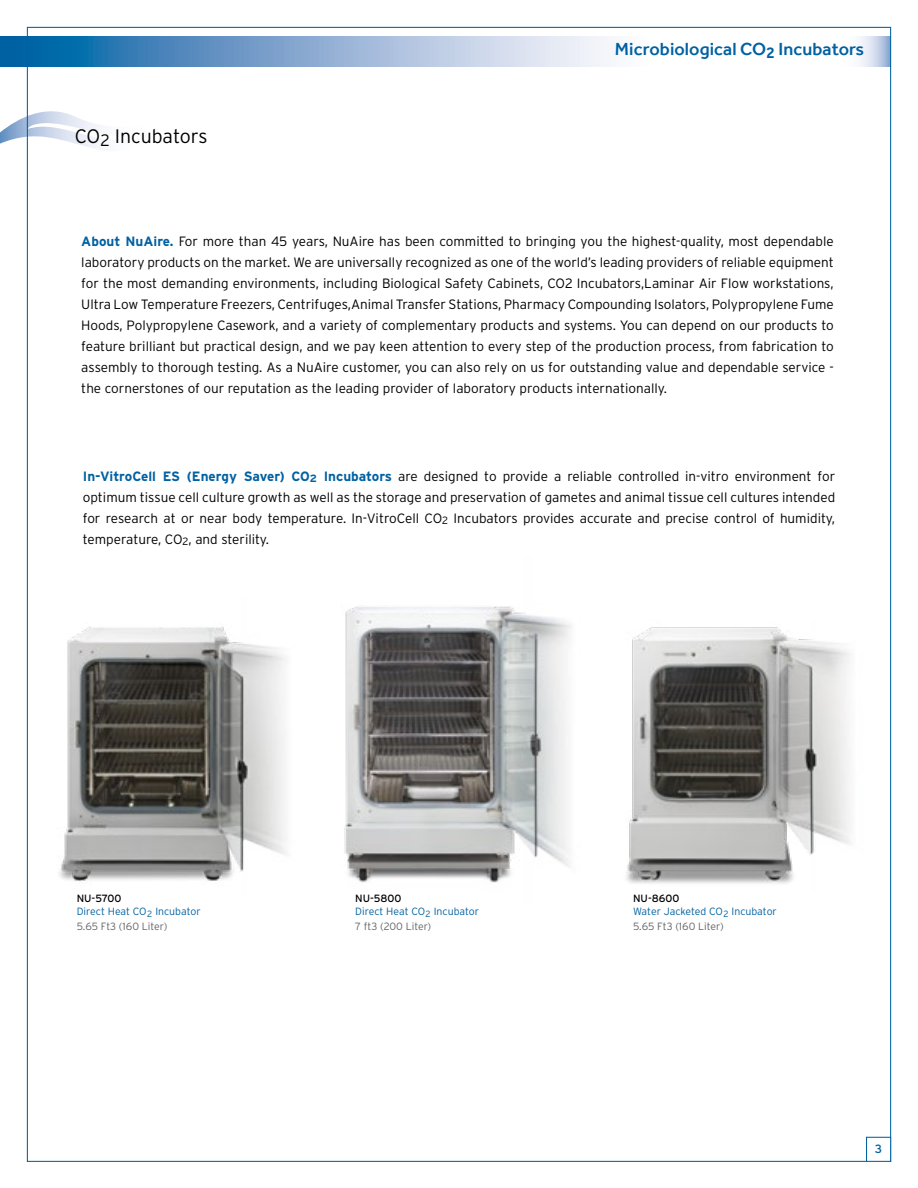
<style>
.page{position:relative;width:918px;height:1188px;background:#fff}
.page>*{position:absolute;margin:0;border:0;box-sizing:border-box;transform-origin:0 0}
.t1{font:300 19.5px "Interstate";letter-spacing:-.005em;color:#000}
.t2{font:500 18px "Effra";letter-spacing:.005em;color:#0061a2}
.t3{font:300 13.5px/21px "Interstate";color:#000;text-align:justify}
.t4{font:12px "Interstate";color:#0061a2}
.t5{font:300 10.5px/13.5px "Interstate";color:#0061a2}
.t6{font:300 10.5px "Interstate";color:#636466}
.s1{font-weight:700;color:#0061a2}
.s2{font-weight:400;color:#000}
</style>
<div class="page">
<svg style="left:0;top:103px;width:101px;height:58px"></svg>
<img style="left:59px;top:627px;width:228px;height:255px">
<img style="left:344px;top:606px;width:228px;height:277px">
<img style="left:626px;top:619px;width:266px;height:273px">
<svg style="left:0;top:36px;width:610px;height:30px;background:#80a9cf"></svg>
<svg style="left:860px;top:36px;width:29px;height:30px"></svg>
<div style="left:866px;top:1137px;width:25px;height:25px;border:1px solid #0061a2"></div>
<h1 class="t1" style="left:75px;top:124px;width:134px">CO<sub>2</sub> Incubators</h1>
<h2 class="t2" style="left:615px;top:39px;width:251px">Microbiological CO<sub>2</sub> Incubators</h2>
<p class="t3" style="left:81px;top:230px;width:754px"><span class="s1">About NuAire.</span> For more than 45 years, NuAire has been committed to bringing you the highest-quality, most dependable laboratory products on the market. We are universally recognized as one of the world’s leading providers of reliable equipment for the most demanding environments, including Biological Safety Cabinets, CO2 Incubators,Laminar Air Flow workstations, Ultra Low Temperature Freezers, Centrifuges,Animal Transfer Stations, Pharmacy Compounding Isolators, Polypropylene Fume Hoods, Polypropylene Casework, and a variety of complementary products and systems. You can depend on our products to feature brilliant but practical design, and we pay keen attention to every step of the production process, from fabrication to assembly to thorough testing. As a NuAire customer, you can also rely on us for outstanding value and dependable service - the cornerstones of our reputation as the leading provider of laboratory products internationally.</p>
<p class="t3" style="left:83px;top:465px;width:754px"><span class="s1">In-VitroCell ES (Energy Saver) CO</span><sub>2</sub> <span class="s1">Incubators</span> are designed to provide a reliable controlled in-vitro environment for optimum tissue cell culture growth as well as the storage and preservation of gametes and animal tissue cell cultures intended for research at or near body temperature. In-VitroCell CO<sub>2</sub> Incubators provides accurate and precise control of humidity, temperature, CO<sub>2</sub>, and sterility.</p>
<p class="t5" style="left:77px;top:891px;width:125px"><span class="s2">NU-5700<br></span>Direct Heat CO<sub>2</sub> Incubator</p>
<p class="t6" style="left:77px;top:920px;width:92px">5.65 Ft3 (160 Liter)</p>
<p class="t5" style="left:355px;top:891px;width:125px"><span class="s2">NU-5800<br></span>Direct Heat CO<sub>2</sub> Incubator</p>
<p class="t6" style="left:355px;top:920px;width:78px">7 ft3 (200 Liter)</p>
<p class="t5" style="left:633px;top:891px;width:145px"><span class="s2">NU-8600<br></span>Water Jacketed CO<sub>2</sub> Incubator</p>
<p class="t6" style="left:633px;top:920px;width:92px">5.65 Ft3 (160 Liter)</p>
<p class="t4" style="left:875px;top:1141px;width:9px">3</p>
</div>
